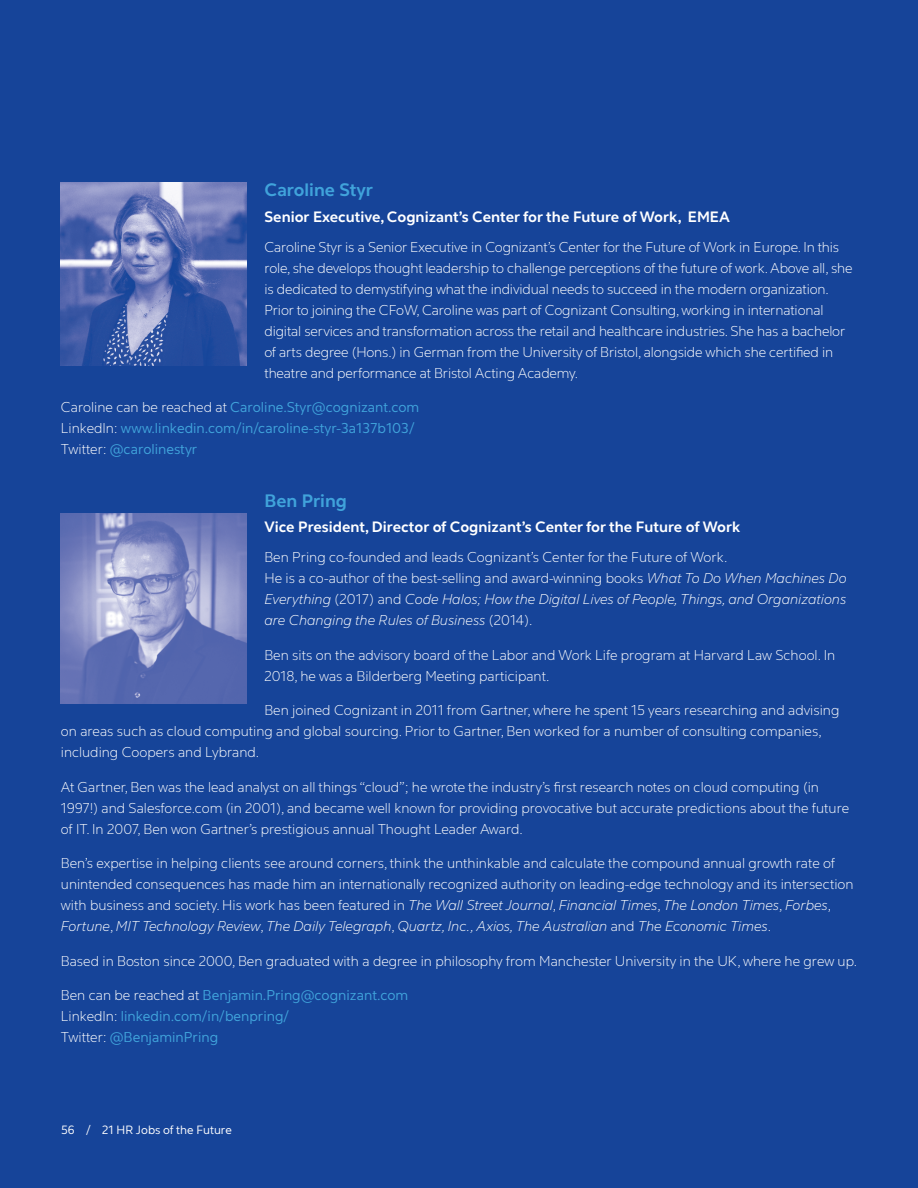
<style>
.page{position:relative;width:918px;height:1188px;background:#164499}
.page>*{position:absolute;margin:0;border:0;box-sizing:border-box;transform-origin:0 0}
.Author_Name_12_14{font:700 18px "Cognizant Sans";color:#40a3db}
.Author_job_title_9_5{font:700 15px "Cognizant Sans";color:#fff}
.Acknowledgment_copy{font:300 14.25px/21px "Cognizant Sans";color:#fff}
.Acknowledgment_copy-2{font:14.25px "Cognizant Sans";color:#40a3db}
.t1{font:12px "Cognizant Sans";color:#fff}
.s1{font-weight:300;color:#fff}
.s2{font-style:italic}
</style>
<div class="page">
<img style="left:61px;top:514px;width:185px;height:190px">
<img style="left:61px;top:183px;width:185px;height:183px">
<p class="Author_Name_12_14" style="left:264px;top:178px;width:110px">Caroline Styr</p>
<p class="Author_job_title_9_5" style="left:264px;top:207px;width:467px">Senior Executive, Cognizant’s Center for the Future of Work, EMEA</p>
<p class="Acknowledgment_copy" style="left:264px;top:236px;width:590px">Caroline Styr is a Senior Executive in Cognizant’s Center for the Future of Work in Europe. In this role, she develops thought leadership to challenge perceptions of the future of work. Above all, she is dedicated to demystifying what the individual needs to succeed in the modern organization.<br>Prior to joining the CFoW, Caroline was part of Cognizant Consulting, working in international digital services and transformation across the retail and healthcare industries. She has a bachelor of arts degree (Hons.) in German from the University of Bristol, alongside which she certified in theatre and performance at Bristol Acting Academy.</p>
<p class="Acknowledgment_copy-2" style="left:61px;top:399px;width:360px"><span class="s1">Caroline can be reached at</span> Caroline.Styr@cognizant.com</p>
<p class="Acknowledgment_copy-2" style="left:61px;top:420px;width:355px"><span class="s1">LinkedIn:</span> www.linkedin.com/in/caroline-styr-3a137b103/</p>
<p class="Acknowledgment_copy-2" style="left:61px;top:441px;width:138px"><span class="s1">Twitter:</span> @carolinestyr</p>
<p class="Author_Name_12_14" style="left:264px;top:489px;width:84px">Ben Pring</p>
<p class="Author_job_title_9_5" style="left:264px;top:517px;width:477px">Vice President, Director of Cognizant’s Center for the Future of Work</p>
<p class="Acknowledgment_copy" style="left:264px;top:547px;width:584px">Ben Pring co-founded and leads Cognizant’s Center for the Future of Work.<br>He is a co-author of the best-selling and award-winning books <span class="s2">What To Do When Machines Do Everything</span> (2017) and <span class="s2">Code Halos; How the Digital Lives of People, Things, and Organizations are Changing the Rules of Business</span> (2014).</p>
<p class="Acknowledgment_copy" style="left:264px;top:644px;width:572px">Ben sits on the advisory board of the Labor and Work Life program at Harvard Law School. In<br>2018, he was a Bilderberg Meeting participant.</p>
<p class="Acknowledgment_copy" style="left:61px;top:700px;width:780px;text-indent:204px">Ben joined Cognizant in 2011 from Gartner, where he spent 15 years researching and advising on areas such as cloud computing and global sourcing. Prior to Gartner, Ben worked for a number of consulting companies, including Coopers and Lybrand.</p>
<p class="Acknowledgment_copy" style="left:61px;top:776px;width:790px">At Gartner, Ben was the lead analyst on all things “cloud”; he wrote the industry’s first research notes on cloud computing (in<br>1997!) and Salesforce.com (in 2001), and became well known for providing provocative but accurate predictions about the future of IT. In 2007, Ben won Gartner’s prestigious annual Thought Leader Award.</p>
<p class="Acknowledgment_copy" style="left:61px;top:853px;width:794px">Ben’s expertise in helping clients see around corners, think the unthinkable and calculate the compound annual growth rate of unintended consequences has made him an internationally recognized authority on leading-edge technology and its intersection with business and society. His work has been featured in <span class="s2">The Wall Street Journal</span>, <span class="s2">Financial Times</span>, <span class="s2">The London Times</span>, <span class="s2">Forbes</span>, <span class="s2">Fortune</span>, <span class="s2">MIT Technology Review</span>, <span class="s2">The Daily Telegraph</span>, <span class="s2">Quartz, Inc., Axios, The Australian</span> and <span class="s2">The Economic Times</span>.</p>
<p class="Acknowledgment_copy" style="left:61px;top:950px;width:798px">Based in Boston since 2000, Ben graduated with a degree in philosophy from Manchester University in the UK, where he grew up.</p>
<p class="Acknowledgment_copy-2" style="left:61px;top:987px;width:349px"><span class="s1">Ben can be reached at</span> Benjamin.Pring@cognizant.com</p>
<p class="Acknowledgment_copy-2" style="left:61px;top:1008px;width:230px"><span class="s1">LinkedIn:</span> linkedin.com/in/benpring/</p>
<p class="Acknowledgment_copy-2" style="left:61px;top:1029px;width:159px"><span class="s1">Twitter:</span> @BenjaminPring</p>
<p class="t1" style="left:61px;top:1123px;width:172px">56 / 21 HR Jobs of the Future</p>
</div>
